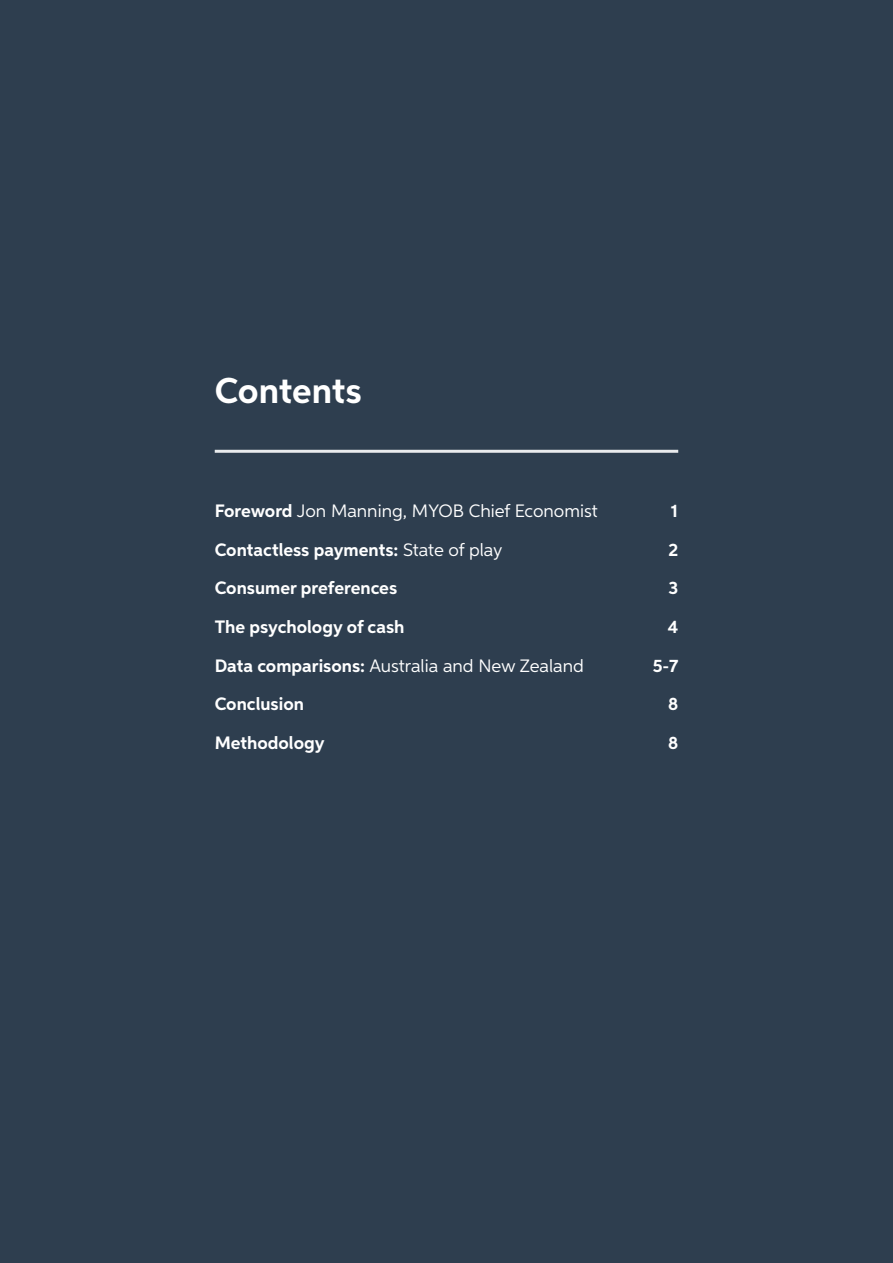
<style>
.page{position:relative;width:893px;height:1263px;background:#2e3e4f}
.page>*{position:absolute;margin:0;border:0;box-sizing:border-box;transform-origin:0 0}
.t1{font:700 36px "Neutro MYOB";color:#fff}
.t2{font:700 18px "Neutro MYOB";color:#fff}
.t3{font:18px "Neutro MYOB";color:#fff}
.s1{font-weight:700}
.s2{font-weight:400}
</style>
<div class="page">
<hr style="left:215px;top:450px;width:463px;height:3px;background:#fff">
<h1 class="t1" style="left:215px;top:369px;width:149px">Contents</h1>
<p class="t3" style="left:215px;top:500px;width:384px"><span class="s1">Foreword</span> Jon Manning, MYOB Chief Economist</p>
<p class="t2" style="left:671px;top:500px;width:9px">1</p>
<p class="t2" style="left:215px;top:539px;width:289px">Contactless payments: <span class="s2">State of play</span></p>
<p class="t2" style="left:668px;top:539px;width:11px">2</p>
<p class="t2" style="left:215px;top:577px;width:184px">Consumer preferences</p>
<p class="t2" style="left:668px;top:577px;width:11px">3</p>
<p class="t2" style="left:215px;top:616px;width:191px">The psychology of cash</p>
<p class="t2" style="left:668px;top:616px;width:12px">4</p>
<p class="t3" style="left:215px;top:655px;width:371px"><span class="s1">Data comparisons:</span> Australia and New Zealand</p>
<p class="t2" style="left:653px;top:654px;width:27px">5-7</p>
<p class="t2" style="left:215px;top:693px;width:91px">Conclusion</p>
<p class="t2" style="left:668px;top:693px;width:12px">8</p>
<p class="t2" style="left:215px;top:732px;width:111px">Methodology</p>
<p class="t2" style="left:668px;top:732px;width:12px">8</p>
</div>
